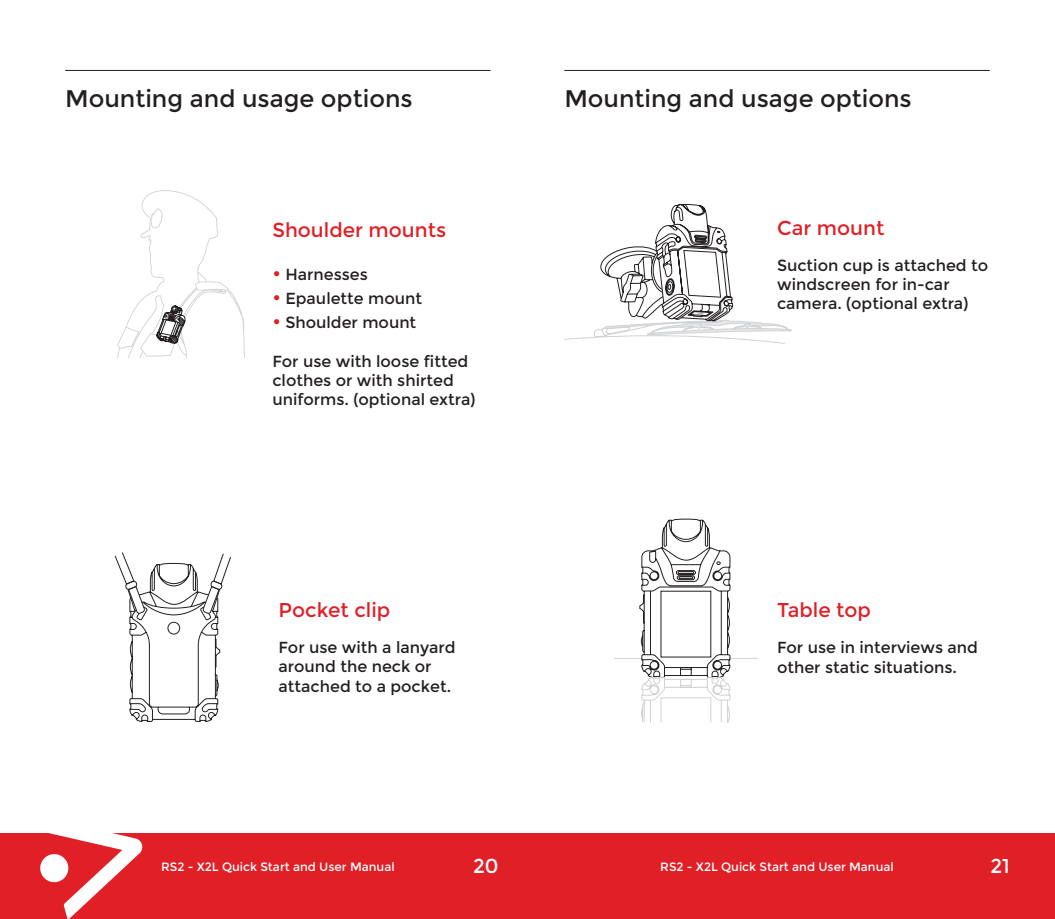
<style>
.page{position:relative;width:1055px;height:919px;background:#fff}
.page>*{position:absolute;margin:0;border:0;box-sizing:border-box;transform-origin:0 0}
.t1{font:24px "Montserrat";color:#231f20}
.t2{font:20px "Montserrat";color:#e01f26}
.t3{font:20px "Montserrat";color:#fff}
.t4{font:16px/19.2px "Montserrat";color:#231f20}
.t5{font:12px "Montserrat";color:#fff}
.s1{font-size:20px;color:#e01f26}
</style>
<div class="page">
<div style="left:527px;top:833px;width:527px;height:85px;background:#e01f26"></div>
<hr style="left:564px;top:70px;width:425px;height:1px;background:#231f20">
<svg style="left:614px;top:518px;width:143px;height:205px"></svg>
<svg style="left:564px;top:204px;width:227px;height:140px"></svg>
<div style="left:0;top:833px;width:527px;height:85px;background:#e01f26"></div>
<svg style="left:40px;top:833px;width:103px;height:85px"></svg>
<hr style="left:65px;top:70px;width:425px;height:1px;background:#231f20">
<svg style="left:114px;top:552px;width:117px;height:170px"></svg>
<svg style="left:117px;top:190px;width:128px;height:168px"></svg>
<h1 class="t1" style="left:65px;top:84px;width:349px">Mounting and usage options</h1>
<p class="t2" style="left:272px;top:218px;width:175px">Shoulder mounts</p>
<p class="t4" style="left:272px;top:265px;width:97px"><span class="s1">•</span> Harnesses</p>
<p class="t4" style="left:272px;top:289px;width:151px"><span class="s1">•</span> Epaulette mount</p>
<p class="t4" style="left:272px;top:313px;width:145px"><span class="s1">•</span> Shoulder mount</p>
<p class="t4" style="left:272px;top:351px;width:205px">For use with loose fitted clothes or with shirted uniforms. (optional extra)</p>
<h1 class="t1" style="left:564px;top:84px;width:349px">Mounting and usage options</h1>
<p class="t2" style="left:777px;top:216px;width:109px">Car mount</p>
<p class="t4" style="left:777px;top:256px;width:213px">Suction cup is attached to windscreen for in-car camera. (optional extra)</p>
<p class="t2" style="left:278px;top:598px;width:113px">Pocket clip</p>
<p class="t4" style="left:278px;top:638px;width:179px">For use with a lanyard around the neck or attached to a pocket.</p>
<p class="t5" style="left:161px;top:859px;width:235px">RS2 - X2L Quick Start and User Manual</p>
<p class="t3" style="left:473px;top:854px;width:27px">20</p>
<p class="t2" style="left:777px;top:598px;width:95px">Table top</p>
<p class="t4" style="left:777px;top:638px;width:202px">For use in interviews and other static situations.</p>
<p class="t5" style="left:660px;top:859px;width:235px">RS2 - X2L Quick Start and User Manual</p>
<p class="t3" style="left:990px;top:854px;width:21px">21</p>
</div>
